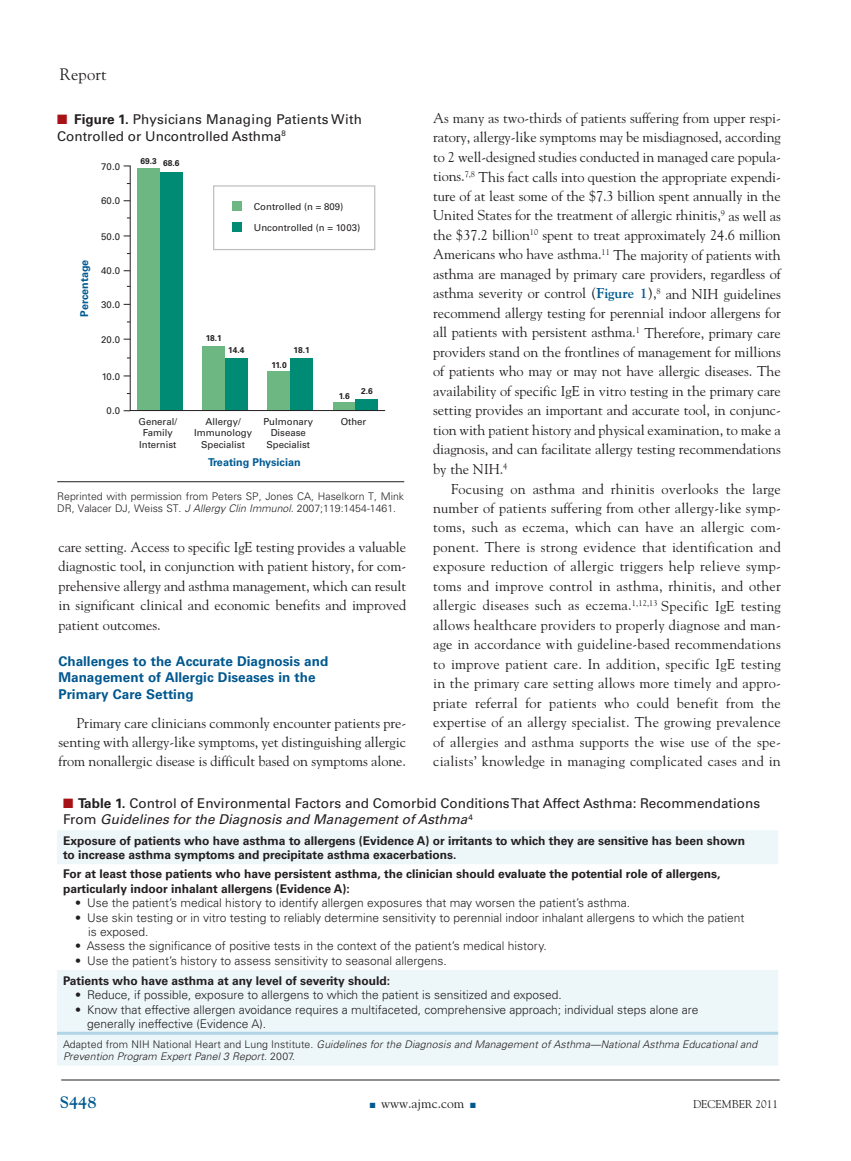
<style>
.page{position:relative;width:851px;height:1161px;background:#fff}
.page>*{position:absolute;margin:0;border:0;box-sizing:border-box;transform-origin:0 0}
.t1{font:16.5px "Goudy";color:#231f20}
.t2{font:700 16.5px "Goudy";color:#00588f}
.t3{font:14.25px/19.5px "Goudy";letter-spacing:-.005em;color:#231f20;text-align:justify}
.t4{font:13.5px/16.5px "Univers";color:#231f20}
.t5{font:700 13.5px/16.5px "Univers";color:#00588f}
.t6{font:13.5px "Goudy";color:#231f20}
.t7{font:300 12px/14.4px "Univers";color:#231f20}
.t8{font:700 12px/14.4px "Univers";color:#231f20}
.t9{font:11.25px "Goudy";color:#231f20}
.t10{font:700 10.8px "Univers";color:#005b93}
.t11{font:italic 300 10.5px/12px "Univers";letter-spacing:.01em;color:#231f20}
.t12{font:300 10.5px/12px "Univers";color:#231f20}
.t13{font:9.6px/11.6px "Univers";color:#231f20;text-align:center}
.t14{font:700 8.4px "Univers";letter-spacing:-.01em;color:#231f20}
.s1{font-weight:700;color:#00588f}
.s2{color:#a61216}
.s3{font-weight:700}
.s4{font-style:italic}
.s5{font-style:normal}
.s6{color:#00588f}
</style>
<div class="page">
<hr style="left:61px;top:1080px;width:718px;height:1px;background:#231f20">
<svg style="left:57px;top:830px;width:721px;height:236px;fill:#edf6f9"></svg>
<hr style="left:57px;top:1032px;width:721px;height:3px;background:#b1d5e7">
<svg style="left:123px;top:165px;width:263px;height:246px"></svg>
<hr style="left:57px;top:481px;width:347px;height:1px;background:#231f20">
<p class="t1" style="left:60px;top:64px;width:48px">Report</p>
<p class="t3" style="left:433px;top:108px;width:350px">As many as two-thirds of patients suffering from upper respi&shy;ratory, allergy-like symptoms may be misdiagnosed, according to 2 well-designed studies conducted in managed care popula&shy;tions.<sup>7,8</sup> This fact calls into question the appropriate expendi&shy;ture of at least some of the $7.3 billion spent annually in the United States for the treatment of allergic rhinitis,<sup>9</sup> as well as the $37.2 billion<sup>10</sup> spent to treat approximately 24.6 million Americans who have asthma.<sup>11</sup> The majority of patients with asthma are managed by primary care providers, regardless of asthma severity or control (<span class="s1">Figure 1</span>),<sup>8</sup> and NIH guidelines recommend allergy testing for perennial indoor allergens for all patients with persistent asthma.<sup>1</sup> Therefore, primary care providers stand on the frontlines of management for millions of patients who may or may not have allergic diseases. The availability of specific IgE in vitro testing in the primary care setting provides an important and accurate tool, in conjunc&shy;tion with patient history and physical examination, to make a diagnosis, and can facilitate allergy testing recommendations by the NIH.<sup>4</sup></p>
<p class="t3" style="left:433px;top:479px;width:349px;text-indent:18px">Focusing on asthma and rhinitis overlooks the large number of patients suffering from other allergy-like symp&shy;toms, such as eczema, which can have an allergic com&shy;ponent. There is strong evidence that identification and exposure reduction of allergic triggers help relieve symp&shy;toms and improve control in asthma, rhinitis, and other allergic diseases such as eczema.<sup>1,12,13</sup> Specific IgE testing allows healthcare providers to properly diagnose and man&shy;age in accordance with guideline-based recommendations to improve patient care. In addition, specific IgE testing in the primary care setting allows more timely and appro&shy;priate referral for patients who could benefit from the expertise of an allergy specialist. The growing prevalence of allergies and asthma supports the wise use of the spe&shy;cialists’ knowledge in managing complicated cases and in</p>
<p class="t4" style="left:63px;top:795px;width:698px"><span class="s2">■</span> <span class="s3">Table 1.</span> Control of Environmental Factors and Comorbid Conditions That Affect Asthma: Recommendations<br>From <span class="s4">Guidelines for the Diagnosis and Management of Asthma</span><sup>4</sup></p>
<p class="t8" style="left:63px;top:833px;width:683px">Exposure of patients who have asthma to allergens (Evidence A) or irritants to which they are sensitive has been shown to increase asthma symptoms and precipitate asthma exacerbations.</p>
<p class="t8" style="left:63px;top:867px;width:659px">For at least those patients who have persistent asthma, the clinician should evaluate the potential role of allergens, particularly indoor inhalant allergens (Evidence A):</p>
<p class="t7" style="left:75px;top:896px;width:556px">• Use the patient’s medical history to identify allergen exposures that may worsen the patient’s asthma.</p>
<p class="t7" style="left:88px;top:910px;width:658px;text-indent:-13px">• Use skin testing or in vitro testing to reliably determine sensitivity to perennial indoor inhalant allergens to which the patient is exposed.</p>
<p class="t7" style="left:75px;top:939px;width:473px">• Assess the significance of positive tests in the context of the patient’s medical history.</p>
<p class="t7" style="left:75px;top:953px;width:373px">• Use the patient’s history to assess sensitivity to seasonal allergens.</p>
<p class="t8" style="left:63px;top:973px;width:329px">Patients who have asthma at any level of severity should:</p>
<p class="t7" style="left:75px;top:988px;width:488px">• Reduce, if possible, exposure to allergens to which the patient is sensitized and exposed.</p>
<p class="t7" style="left:87px;top:1002px;width:613px;text-indent:-12px">• Know that effective allergen avoidance requires a multifaceted, comprehensive approach; individual steps alone are generally ineffective (Evidence A).</p>
<p class="t11" style="left:63px;top:1038px;width:695px"><span class="s5">Adapted from NIH National Heart and Lung Institute.</span> Guidelines for the Diagnosis and Management of Asthma—National Asthma Educational and<br>Prevention Program Expert Panel 3 Report<span class="s5">. 2007.</span></p>
<p class="t4" style="left:57px;top:111px;width:306px"><span class="s2">■</span> <span class="s3">Figure 1.</span> Physicians Managing Patients With<br>Controlled or Uncontrolled Asthma<sup>8</sup></p>
<p class="t14" style="left:140px;top:157px;width:40px">69.3 68.6</p>
<p class="t13" style="left:101px;top:160px;width:20px">70.0</p>
<p class="t13" style="left:101px;top:195px;width:20px">60.0</p>
<p class="t13" style="left:101px;top:230px;width:20px">50.0</p>
<p class="t13" style="left:101px;top:265px;width:20px">40.0</p>
<p class="t13" style="left:101px;top:299px;width:20px">30.0</p>
<p class="t13" style="left:101px;top:334px;width:20px">20.0</p>
<p class="t13" style="left:102px;top:370px;width:20px">10.0</p>
<p class="t13" style="left:107px;top:405px;width:15px">0.0</p>
<p class="t13" style="left:254px;top:197px;width:108px;line-height:20.4px;text-align:left">Controlled (n = 809)<br>Uncontrolled (n = 1003)</p>
<p class="t10" style="left:78px;top:317px;width:58px;rotate:-90deg">Percentage</p>
<p class="t14" style="left:206px;top:333px;width:18px">18.1</p>
<p class="t14" style="left:293px;top:345px;width:18px">18.1</p>
<p class="t14" style="left:228px;top:345px;width:18px">14.4</p>
<p class="t14" style="left:271px;top:360px;width:17px">11.0</p>
<p class="t14" style="left:361px;top:386px;width:13px">2.6</p>
<p class="t14" style="left:339px;top:391px;width:13px">1.6</p>
<p class="t13" style="left:263px;top:416px;width:51px">Pulmonary<br>Disease<br>Specialist</p>
<p class="t13" style="left:341px;top:416px;width:27px">Other</p>
<p class="t13" style="left:139px;top:416px;width:40px">General/<br>Family<br>Internist</p>
<p class="t13" style="left:194px;top:416px;width:60px">Allergy/<br>Immunology<br>Specialist</p>
<p class="t10" style="left:208px;top:456px;width:94px">Treating Physician</p>
<p class="t12" style="left:57px;top:490px;width:348px">Reprinted with permission from Peters SP, Jones CA, Haselkorn T, Mink<br>DR, Valacer DJ, Weiss ST. <span class="s4">J Allergy Clin Immunol.</span> 2007;119:1454-1461.</p>
<p class="t3" style="left:58px;top:537px;width:349px">care setting. Access to specific IgE testing provides a valuable diagnostic tool, in conjunction with patient history, for com&shy;prehensive allergy and asthma management, which can result in significant clinical and economic benefits and improved patient outcomes.</p>
<p class="t5" style="left:58px;top:653px;width:271px">Challenges to the Accurate Diagnosis and<br>Management of Allergic Diseases in the<br>Primary Care Setting</p>
<p class="t3" style="left:58px;top:713px;width:349px;text-indent:18px">Primary care clinicians commonly encounter patients pre&shy;senting with allergy-like symptoms, yet distinguishing allergic from nonallergic disease is difficult based on symptoms alone.</p>
<p class="t2" style="left:60px;top:1092px;width:38px">S448</p>
<p class="t6" style="left:370px;top:1095px;width:107px"><span class="s6">■</span> www.ajmc.com <span class="s6">■</span></p>
<p class="t9" style="left:693px;top:1097px;width:7px">DEC</p>
<p class="t9" style="left:715px;top:1097px;width:64px">ember 2011</p>
</div>
